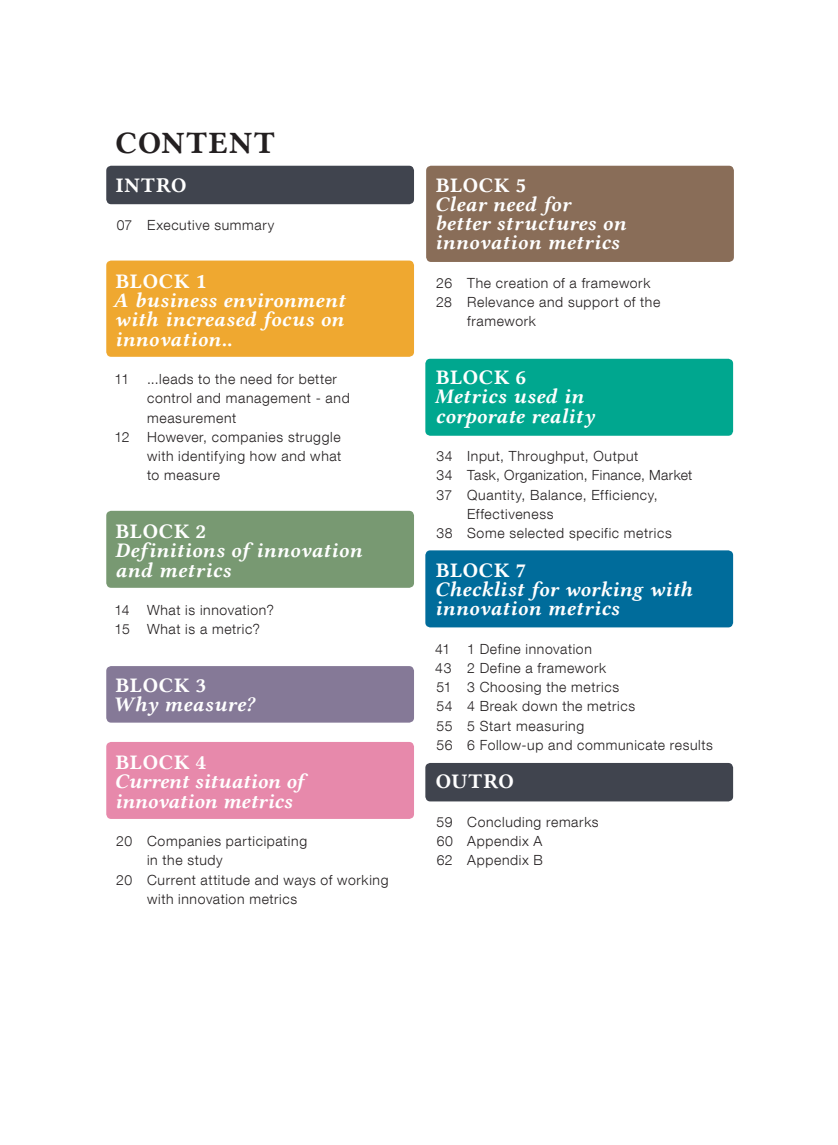
<style>
.page{position:relative;width:838px;height:1145px;background:#fff}
.page>*{position:absolute;margin:0;border:0;box-sizing:border-box;transform-origin:0 0}
.t1{font:31.5px "Lin Libertine B";letter-spacing:.045em;color:#231f20}
.t2{font:21px/19.2px "Lin Libertine BI";letter-spacing:.02em;color:#fff}
.t3{font:21px "Lin Libertine B";letter-spacing:.015em;color:#fff}
.t4{font:21px/19.2px "Lin Libertine BI";color:#fff}
.t5{font:300 14px/19.2px "Helvetica Neue LT Com";letter-spacing:.045em;color:#231f20}
.t6{font:300 14px "Helvetica Neue LT Com";letter-spacing:.025em;color:#231f20}
</style>
<div class="page">
<div style="left:106px;top:261px;width:308px;height:96px;background:#efa830;border-radius:5px"></div>
<div style="left:106px;top:166px;width:308px;height:38px;background:#40444e;border-radius:5px"></div>
<div style="left:106px;top:511px;width:308px;height:77px;background:#789972;border-radius:5px"></div>
<div style="left:106px;top:666px;width:308px;height:57px;background:#857997;border-radius:5px"></div>
<div style="left:106px;top:742px;width:308px;height:77px;background:#e789ab;border-radius:5px"></div>
<div style="left:426px;top:166px;width:307px;height:96px;background:#896d58;border-radius:5px"></div>
<div style="left:425px;top:359px;width:308px;height:77px;background:#00a78f;border-radius:5px"></div>
<div style="left:425px;top:550px;width:308px;height:77px;background:#006c9b;border-radius:5px"></div>
<div style="left:425px;top:763px;width:308px;height:38px;background:#40444e;border-radius:5px"></div>
<h1 class="t1" style="left:116px;top:121px;width:161px">CONTENT</h1>
<h2 class="t3" style="left:116px;top:170px;width:71px">INTRO</h2>
<p class="t5" style="left:117px;top:215px;width:159px">07 Executive summary</p>
<h2 class="t3" style="left:116px;top:267px;width:92px">BLOCK 1</h2>
<h2 class="t2" style="left:113px;top:290px;width:234px;text-align:justify">A business environment with increased focus on innovation..</h2>
<p class="t5" style="left:115px;top:369px;width:16px">11</p>
<p class="t5" style="left:147px;top:369px;width:191px">...leads to the need for better</p>
<p class="t5" style="left:147px;top:388px;width:204px">control and management - and</p>
<p class="t5" style="left:147px;top:408px;width:91px">measurement</p>
<p class="t5" style="left:115px;top:427px;width:227px">12 However, companies struggle</p>
<p class="t5" style="left:147px;top:446px;width:196px">with identifying how and what</p>
<p class="t5" style="left:147px;top:465px;width:74px">to measure</p>
<h2 class="t3" style="left:116px;top:517px;width:92px">BLOCK 2</h2>
<h2 class="t2" style="left:115px;top:540px;width:249px">Definitions of innovation and metrics</h2>
<p class="t5" style="left:115px;top:600px;width:161px">14 What is innovation?<br>15 What is a metric?</p>
<h2 class="t3" style="left:116px;top:671px;width:92px">BLOCK 3</h2>
<h2 class="t2" style="left:113px;top:694px;width:143px">Why measure?</h2>
<h2 class="t3" style="left:116px;top:748px;width:92px">BLOCK 4</h2>
<h2 class="t4" style="left:115px;top:771px;width:191px">Current situation of innovation metrics</h2>
<p class="t5" style="left:116px;top:831px;width:192px">20 Companies participating</p>
<p class="t5" style="left:147px;top:850px;width:77px">in the study</p>
<p class="t5" style="left:116px;top:870px;width:274px">20 Current attitude and ways of working</p>
<p class="t5" style="left:147px;top:889px;width:152px">with innovation metrics</p>
<h2 class="t3" style="left:436px;top:170px;width:92px">BLOCK 5</h2>
<h2 class="t2" style="left:434px;top:194px;width:193px">Clear need for better structures on innovation metrics</h2>
<p class="t5" style="left:436px;top:273px;width:216px">26 The creation of a framework</p>
<p class="t5" style="left:436px;top:292px;width:225px">28 Relevance and support of the</p>
<p class="t5" style="left:467px;top:311px;width:70px">framework</p>
<h2 class="t3" style="left:436px;top:363px;width:92px">BLOCK 6</h2>
<h2 class="t2" style="left:435px;top:386px;width:161px">Metrics used in corporate reality</h2>
<p class="t5" style="left:436px;top:446px;width:203px">34 Input, Throughput, Output</p>
<p class="t6" style="left:436px;top:467px;width:257px">34 Task, Organization, Finance, Market</p>
<p class="t5" style="left:436px;top:485px;width:222px">37 Quantity, Balance, Efficiency,</p>
<p class="t5" style="left:467px;top:504px;width:88px">Effectiveness</p>
<p class="t5" style="left:436px;top:523px;width:237px">38 Some selected specific metrics</p>
<h2 class="t3" style="left:436px;top:555px;width:92px">BLOCK 7</h2>
<h2 class="t2" style="left:434px;top:579px;width:259px">Checklist for working with innovation metrics</h2>
<p class="t5" style="left:435px;top:639px;width:279px">41 1 Define innovation<br>43 2 Define a framework<br>51 3 Choosing the metrics<br>54 4 Break down the metrics<br>55 5 Start measuring<br>56 6 Follow-up and communicate results</p>
<h2 class="t3" style="left:436px;top:767px;width:78px">OUTRO</h2>
<p class="t5" style="left:436px;top:812px;width:164px">59 Concluding remarks<br>60 Appendix A<br>62 Appendix B</p>
</div>
